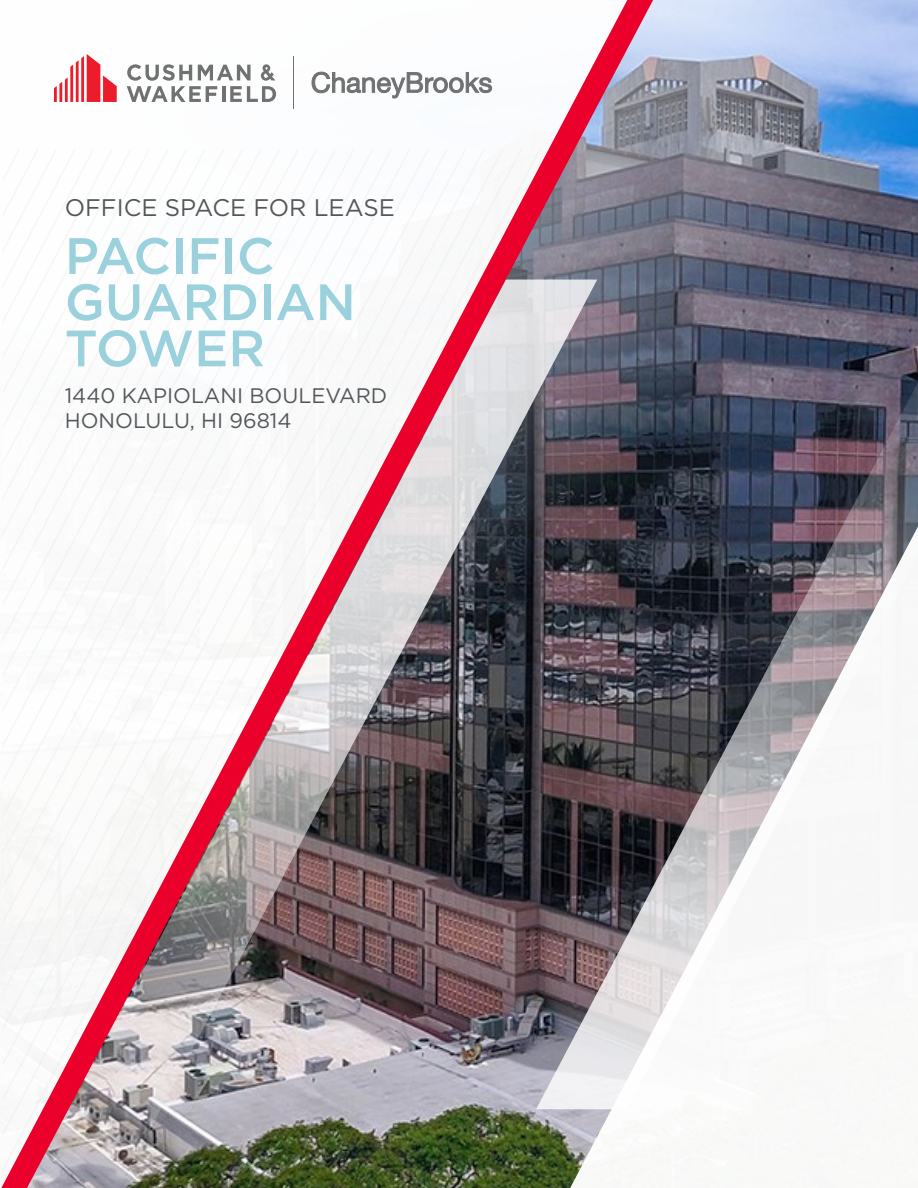
<style>
.page{position:relative;width:918px;height:1188px;background:#fff}
.page>*{position:absolute;margin:0;border:0;box-sizing:border-box;transform-origin:0 0}
.t1{font:500 51px/46.2px "Gotham";color:#9ad1dc}
.t2{font:24px "Gotham";color:#53575a}
.t3{font:21px/25.2px "Gotham";color:#53575a}
</style>
<div class="page">
<img style="left:653px;top:0;width:265px;height:148px">
<svg style="left:54px;top:0;width:599px;height:148px"></svg>
<svg style="left:570px;top:1109px;width:42px;height:79px"></svg>
<svg style="left:548px;top:148px;width:370px;height:961px"></svg>
<img style="left:2px;top:149px;width:549px;height:1039px">
<p class="t2" style="left:65px;top:192px;width:331px">OFFICE SPACE FOR LEASE</p>
<h1 class="t1" style="left:65px;top:232px;width:293px">PACIFIC<br>GUARDIAN<br>TOWER</h1>
<p class="t3" style="left:65px;top:383px;width:324px">1440 KAPIOLANI BOULEVARD<br>HONOLULU, HI 96814</p>
</div>
